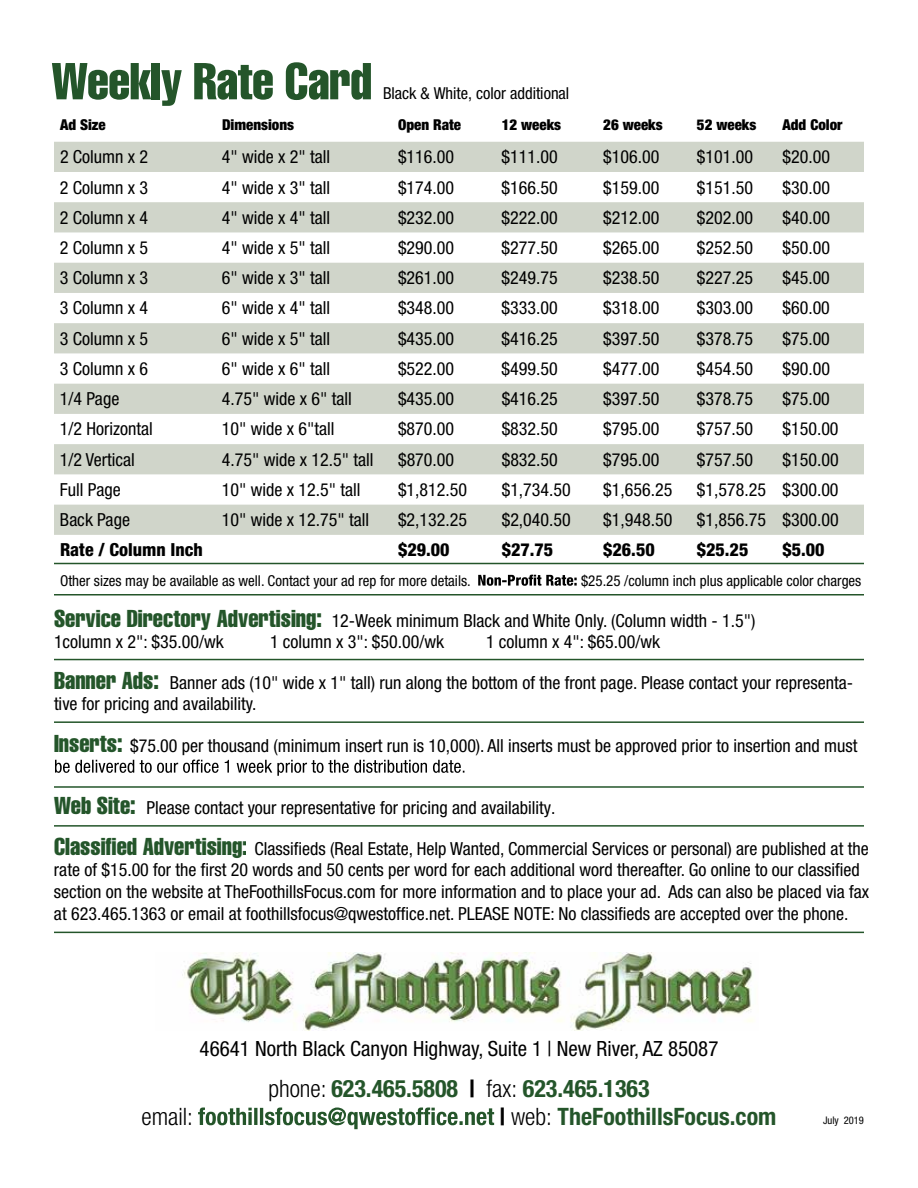
<style>
.page{position:relative;width:918px;height:1188px;background:#fff}
.page>*{position:absolute;margin:0;border:0;box-sizing:border-box;transform-origin:0 0}
.t1{font:700 condensed 52.5px "Helvetica Neue LT Pro";letter-spacing:-.06em;color:#24552a}
.t2{font:51px "Helvetica LT Std Comp";letter-spacing:-.01em;color:#24552a}
.t3{font:700 condensed 24px "Helvetica Neue LT Pro";color:#24552a}
.t4{font:24px "Helvetica LT Std Comp";color:#24552a}
.t5{font:300 condensed 24px "Helvetica Neue LT Pro";color:#000}
.t6{font:condensed 21px "Helvetica Neue LT Pro";color:#000}
.t7{font:condensed 18px/21.6px "Helvetica Neue LT Pro";color:#000}
.t8{font:800 condensed 18px "Helvetica Neue LT Pro";color:#000}
.t9{font:condensed 18px "Helvetica Neue LT Pro";letter-spacing:-.055em;color:#000}
.t10{font:condensed 16.5px "Helvetica Neue LT Pro";color:#000}
.t11{font:condensed 15px "Helvetica Neue LT Pro";color:#000}
.t12{font:900 condensed 15px "Helvetica Neue LT Pro";color:#000}
.t13{font:condensed 10.5px "Helvetica Neue LT Pro";color:#000}
.s1{font-family:"Helvetica LT Std Comp";font-stretch:normal;font-size:24px;color:#24552a}
.s2{font-weight:300;color:#000}
.s3{color:#000}
</style>
<div class="page">
<svg style="left:478px;top:575px;width:99px;height:11px"></svg>
<svg style="left:55px;top:760px;width:409px;height:16px"></svg>
<svg style="left:54px;top:142px;width:810px;height:393px;fill:#d0d5ca"></svg>
<hr style="left:54px;top:563px;width:810px;height:1px;background:#24552a">
<hr style="left:54px;top:659px;width:810px;height:1px;background:#24552a">
<hr style="left:54px;top:721px;width:810px;height:2px;background:#24552a">
<hr style="left:54px;top:786px;width:810px;height:2px;background:#24552a">
<hr style="left:54px;top:825px;width:810px;height:2px;background:#24552a">
<hr style="left:54px;top:594px;width:810px;height:2px;background:#24552a">
<hr style="left:54px;top:932px;width:810px;height:1px;background:#24552a">
<img style="left:182px;top:953px;width:571px;height:77px">
<svg style="left:198px;top:1108px;width:296px;height:21px"></svg>
<h1 class="t1" style="left:58px;top:44px;width:321px">Weekly Rate Card</h1>
<h2 class="t2" style="left:52px;top:49px;width:322px">Weekly Rate Card</h2>
<p class="t9" style="left:384px;top:77px;width:180px">Black &amp; White, color additional</p>
<p class="t10" style="left:383px;top:84px;width:188px">Black &amp; White, color additional</p>
<p class="t12" style="left:60px;top:116px;width:47px">Ad Size</p>
<p class="t12" style="left:222px;top:116px;width:74px">Dimensions</p>
<p class="t12" style="left:398px;top:116px;width:65px">Open Rate</p>
<p class="t12" style="left:502px;top:116px;width:61px">12 weeks</p>
<p class="t12" style="left:603px;top:116px;width:61px">26 weeks</p>
<p class="t12" style="left:697px;top:116px;width:61px">52 weeks</p>
<p class="t12" style="left:783px;top:116px;width:62px">Add Color</p>
<p class="t7" style="left:60px;top:146px;width:90px">2 Column x 2</p>
<p class="t7" style="left:222px;top:146px;width:110px">4" wide x 2" tall</p>
<p class="t7" style="left:398px;top:146px;width:58px">$116.00</p>
<p class="t7" style="left:502px;top:146px;width:58px">$111.00</p>
<p class="t7" style="left:603px;top:146px;width:58px">$106.00</p>
<p class="t7" style="left:697px;top:146px;width:58px">$101.00</p>
<p class="t7" style="left:782px;top:146px;width:49px">$20.00</p>
<p class="t7" style="left:60px;top:176px;width:90px">2 Column x 3</p>
<p class="t7" style="left:222px;top:176px;width:110px">4" wide x 3" tall</p>
<p class="t7" style="left:398px;top:176px;width:58px">$174.00</p>
<p class="t7" style="left:502px;top:176px;width:58px">$166.50</p>
<p class="t7" style="left:603px;top:176px;width:58px">$159.00</p>
<p class="t7" style="left:697px;top:176px;width:58px">$151.50</p>
<p class="t7" style="left:782px;top:176px;width:49px">$30.00</p>
<p class="t7" style="left:60px;top:206px;width:90px">2 Column x 4</p>
<p class="t7" style="left:222px;top:206px;width:110px">4" wide x 4" tall</p>
<p class="t7" style="left:398px;top:206px;width:58px">$232.00</p>
<p class="t7" style="left:502px;top:206px;width:58px">$222.00</p>
<p class="t7" style="left:603px;top:206px;width:58px">$212.00</p>
<p class="t7" style="left:697px;top:206px;width:58px">$202.00</p>
<p class="t7" style="left:782px;top:206px;width:49px">$40.00</p>
<p class="t7" style="left:60px;top:237px;width:90px">2 Column x 5</p>
<p class="t7" style="left:222px;top:237px;width:110px">4" wide x 5" tall</p>
<p class="t7" style="left:398px;top:237px;width:58px">$290.00</p>
<p class="t7" style="left:502px;top:237px;width:58px">$277.50</p>
<p class="t7" style="left:603px;top:237px;width:58px">$265.00</p>
<p class="t7" style="left:697px;top:237px;width:58px">$252.50</p>
<p class="t7" style="left:782px;top:237px;width:49px">$50.00</p>
<p class="t7" style="left:60px;top:267px;width:90px">3 Column x 3</p>
<p class="t7" style="left:222px;top:267px;width:110px">6" wide x 3" tall</p>
<p class="t7" style="left:398px;top:267px;width:58px">$261.00</p>
<p class="t7" style="left:502px;top:267px;width:58px">$249.75</p>
<p class="t7" style="left:603px;top:267px;width:58px">$238.50</p>
<p class="t7" style="left:697px;top:267px;width:58px">$227.25</p>
<p class="t7" style="left:782px;top:267px;width:49px">$45.00</p>
<p class="t7" style="left:60px;top:297px;width:90px">3 Column x 4</p>
<p class="t7" style="left:222px;top:297px;width:110px">6" wide x 4" tall</p>
<p class="t7" style="left:398px;top:297px;width:58px">$348.00</p>
<p class="t7" style="left:502px;top:297px;width:58px">$333.00</p>
<p class="t7" style="left:603px;top:297px;width:58px">$318.00</p>
<p class="t7" style="left:697px;top:297px;width:58px">$303.00</p>
<p class="t7" style="left:782px;top:297px;width:49px">$60.00</p>
<p class="t7" style="left:60px;top:327px;width:90px">3 Column x 5</p>
<p class="t7" style="left:222px;top:327px;width:110px">6" wide x 5" tall</p>
<p class="t7" style="left:398px;top:327px;width:58px">$435.00</p>
<p class="t7" style="left:502px;top:327px;width:58px">$416.25</p>
<p class="t7" style="left:603px;top:327px;width:58px">$397.50</p>
<p class="t7" style="left:697px;top:327px;width:58px">$378.75</p>
<p class="t7" style="left:782px;top:327px;width:49px">$75.00</p>
<p class="t7" style="left:60px;top:358px;width:90px">3 Column x 6</p>
<p class="t7" style="left:222px;top:358px;width:110px">6" wide x 6" tall</p>
<p class="t7" style="left:398px;top:358px;width:58px">$522.00</p>
<p class="t7" style="left:502px;top:358px;width:58px">$499.50</p>
<p class="t7" style="left:603px;top:358px;width:58px">$477.00</p>
<p class="t7" style="left:697px;top:358px;width:58px">$454.50</p>
<p class="t7" style="left:782px;top:358px;width:49px">$90.00</p>
<p class="t7" style="left:60px;top:388px;width:61px">1/4 Page</p>
<p class="t7" style="left:222px;top:388px;width:131px">4.75" wide x 6" tall</p>
<p class="t7" style="left:398px;top:388px;width:58px">$435.00</p>
<p class="t7" style="left:502px;top:388px;width:58px">$416.25</p>
<p class="t7" style="left:603px;top:388px;width:58px">$397.50</p>
<p class="t7" style="left:697px;top:388px;width:58px">$378.75</p>
<p class="t7" style="left:782px;top:388px;width:49px">$75.00</p>
<p class="t7" style="left:60px;top:418px;width:94px">1/2 Horizontal</p>
<p class="t7" style="left:222px;top:418px;width:114px">10" wide x 6"tall</p>
<p class="t7" style="left:398px;top:418px;width:58px">$870.00</p>
<p class="t7" style="left:502px;top:418px;width:58px">$832.50</p>
<p class="t7" style="left:603px;top:418px;width:58px">$795.00</p>
<p class="t7" style="left:697px;top:418px;width:58px">$757.50</p>
<p class="t7" style="left:782px;top:418px;width:58px">$150.00</p>
<p class="t7" style="left:60px;top:448px;width:76px">1/2 Vertical</p>
<p class="t7" style="left:222px;top:448px;width:153px">4.75" wide x 12.5" tall</p>
<p class="t7" style="left:398px;top:448px;width:58px">$870.00</p>
<p class="t7" style="left:502px;top:448px;width:58px">$832.50</p>
<p class="t7" style="left:603px;top:448px;width:58px">$795.00</p>
<p class="t7" style="left:697px;top:448px;width:58px">$757.50</p>
<p class="t7" style="left:783px;top:448px;width:58px">$150.00</p>
<p class="t7" style="left:60px;top:479px;width:62px">Full Page</p>
<p class="t7" style="left:222px;top:479px;width:140px">10" wide x 12.5" tall</p>
<p class="t7" style="left:398px;top:479px;width:71px">$1,812.50</p>
<p class="t7" style="left:502px;top:479px;width:71px">$1,734.50</p>
<p class="t7" style="left:603px;top:479px;width:71px">$1,656.25</p>
<p class="t7" style="left:697px;top:479px;width:143px">$1,578.25 $300.00</p>
<p class="t7" style="left:60px;top:509px;width:72px">Back Page</p>
<p class="t7" style="left:222px;top:509px;width:149px">10" wide x 12.75" tall</p>
<p class="t7" style="left:398px;top:509px;width:71px">$2,132.25</p>
<p class="t7" style="left:502px;top:509px;width:71px">$2,040.50</p>
<p class="t7" style="left:603px;top:509px;width:71px">$1,948.50</p>
<p class="t7" style="left:697px;top:509px;width:143px">$1,856.75 $300.00</p>
<p class="t8" style="left:60px;top:539px;width:144px">Rate / Column Inch</p>
<p class="t8" style="left:398px;top:539px;width:53px">$29.00</p>
<p class="t8" style="left:502px;top:539px;width:53px">$27.75</p>
<p class="t8" style="left:603px;top:539px;width:53px">$26.50</p>
<p class="t8" style="left:697px;top:539px;width:53px">$25.25</p>
<p class="t8" style="left:783px;top:539px;width:44px">$5.00</p>
<p class="t11" style="left:60px;top:572px;width:412px">Other sizes may be available as well. Contact your ad rep for more details.</p>
<p class="t11" style="left:581px;top:572px;width:282px">$25.25 /column inch plus applicable color charges</p>
<p class="t7" style="left:54px;top:610px;width:703px;line-height:21px"><span class="s1">Service Directory Advertising:</span> 12-Week minimum Black and White Only. (Column width - 1.5")<br>1column x 2": $35.00/wk</p>
<p class="t7" style="left:270px;top:630px;width:176px">1 column x 3": $50.00/wk</p>
<p class="t7" style="left:486px;top:630px;width:176px">1 column x 4": $65.00/wk</p>
<p class="t7" style="left:54px;top:672px;width:801px;line-height:21px"><span class="s1">Banner Ads:</span> Banner ads (10" wide x 1" tall) run along the bottom of the front page. Please contact your representa&shy;tive for pricing and availability.</p>
<p class="t7" style="left:54px;top:734px;width:805px"><span class="s1">Inserts:</span> $75.00 per thousand (minimum insert run is 10,000). All inserts must be approved prior to insertion and must</p>
<p class="t7" style="left:54px;top:797px;width:503px"><span class="s1">Web Site:</span> Please contact your representative for pricing and availability.</p>
<h3 class="t4" style="left:54px;top:831px;width:195px">Classified Advertising:</h3>
<p class="t7" style="left:54px;top:838px;width:817px;text-indent:200px">Classifieds (Real Estate, Help Wanted, Commercial Services or personal) are published at the rate of $15.00 for the first 20 words and 50 cents per word for each additional word thereafter. Go online to our classified section on the website at TheFoothillsFocus.com for more information and to place your ad. Ads can also be placed via fax at 623.465.1363 or email at foothillsfocus@qwestoffice.net. PLEASE NOTE: No classifieds are accepted over the phone.</p>
<p class="t7" style="left:664px;top:880px;width:202px">Ads can also be placed via fax</p>
<p class="t6" style="left:200px;top:1036px;width:520px">46641 North Black Canyon Highway, Suite 1 | New River, AZ 85087</p>
<h3 class="t3" style="left:268px;top:1074px;width:383px"><span class="s2">phone:</span> 623.465.5808 <span class="s3">|</span> <span class="s2">fax:</span> 623.465.1363</h3>
<h3 class="t5" style="left:142px;top:1103px;width:53px">email:</h3>
<h3 class="t3" style="left:500px;top:1102px;width:278px"><span class="s3">|</span> <span class="s2">web:</span> TheFoothillsFocus.com</h3>
<p class="t13" style="left:823px;top:1115px;width:42px">July 2019</p>
</div>
